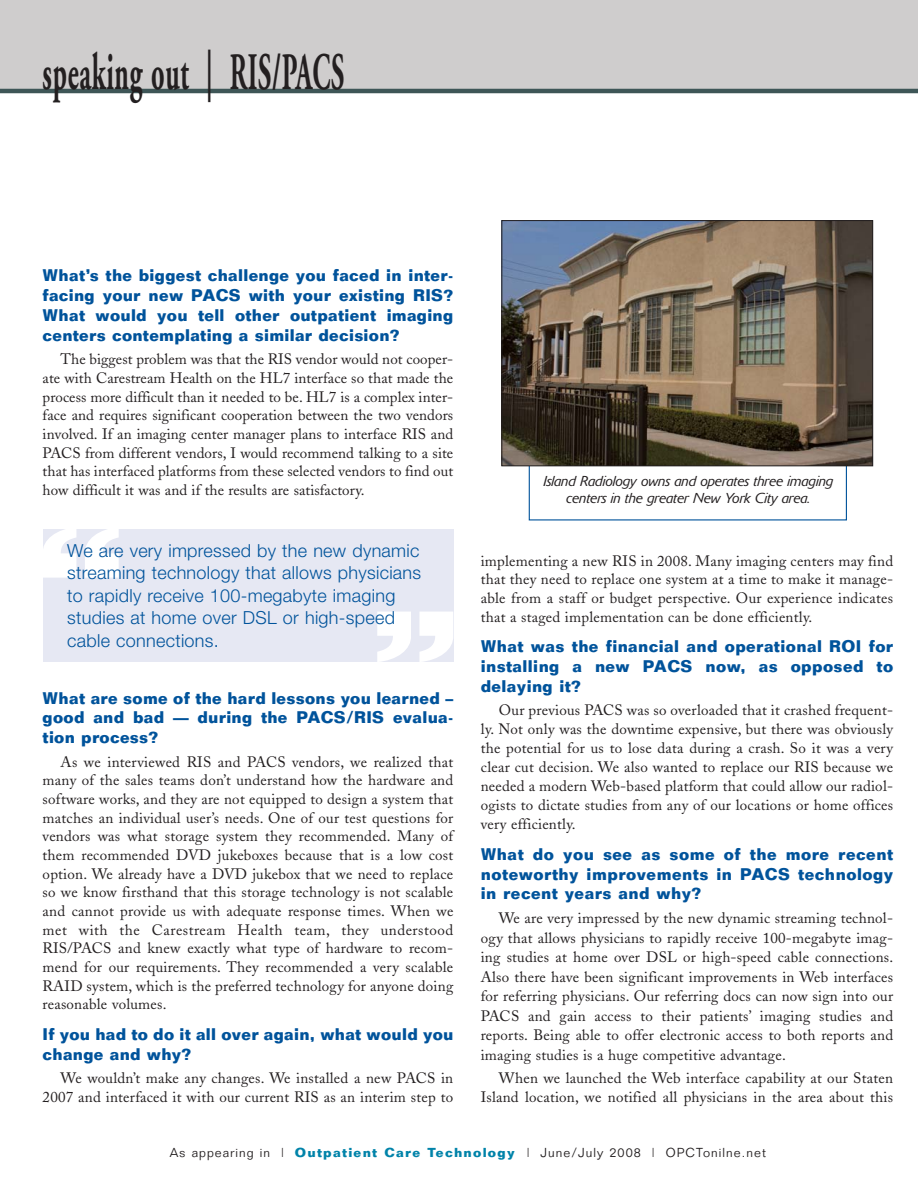
<style>
.page{position:relative;width:918px;height:1188px;background:#fff}
.page>*{position:absolute;margin:0;border:0;box-sizing:border-box;transform-origin:0 0}
.t1{font:52.5px "Adobe Garamond Bold Os F";letter-spacing:.025em;color:#231f20;scale:.5 1}
.t2{font:300 18px/22.5px "Helvetica Neue";letter-spacing:.015em;color:#00539b}
.t3{font:700 16.5px/19.8px "Folio";letter-spacing:.02em;color:#00539b;text-align:justify;scale:.95 1}
.t4{font:15px/18.6px "Adobe Caslon";letter-spacing:.015em;color:#231f20;text-align:justify}
.t5{font:italic 300 14.25px/17.1px "Delta";color:#231f20;text-align:center}
.t6{font:300 12.75px "Folio";letter-spacing:.085em;color:#231f20}
.s1{font-weight:700;color:#0083a9}
</style>
<div class="page">
<div style="left:0;top:0;width:918px;height:92px;background:#cfcdcd"></div>
<hr style="left:0;top:89px;width:918px;height:4px;background:#3e5657">
<div style="left:43px;top:529px;width:410px;height:132px;background:#e6e8f3"></div>
<svg style="left:43px;top:529px;width:76px;height:49px"></svg>
<svg style="left:377px;top:612px;width:77px;height:50px"></svg>
<img style="left:504px;top:222px;width:367px;height:242px">
<div style="left:502px;top:220px;width:371px;height:246px;border:1px solid #231f20"></div>
<h1 class="t1" style="left:43px;top:51px;width:605px">speaking out | RIS/PACS</h1>
<p class="t3" style="left:43px;top:267px;width:434px">What’s the biggest challenge you faced in inter&shy;facing your new PACS with your existing RIS?<br>What would you tell other outpatient imaging centers contemplating a similar decision?</p>
<p class="t4" style="left:43px;top:352px;width:412px;text-indent:18px">The biggest problem was that the RIS vendor would not cooper&shy;ate with Carestream Health on the HL7 interface so that made the process more difficult than it needed to be. HL7 is a complex inter&shy;face and requires significant cooperation between the two vendors involved. If an imaging center manager plans to interface RIS and PACS from different vendors, I would recommend talking to a site that has interfaced platforms from these selected vendors to find out how difficult it was and if the results are satisfactory.</p>
<p class="t2" style="left:67px;top:541px;width:356px">We are very impressed by the new dynamic streaming technology that allows physicians to rapidly receive 100-megabyte imaging studies at home over DSL or high-speed cable connections.</p>
<p class="t3" style="left:43px;top:690px;width:434px">What are some of the hard lessons you learned – good and bad — during the PACS/RIS evalua&shy;tion process?</p>
<p class="t4" style="left:43px;top:754px;width:412px;text-indent:18px">As we interviewed RIS and PACS vendors, we realized that many of the sales teams don’t understand how the hardware and software works, and they are not equipped to design a system that matches an individual user’s needs. One of our test questions for vendors was what storage system they recommended. Many of them recommended DVD jukeboxes because that is a low cost option. We already have a DVD jukebox that we need to replace so we know firsthand that this storage technology is not scalable and cannot provide us with adequate response times. When we met with the Carestream Health team, they understood RIS/PACS and knew exactly what type of hardware to recom&shy;mend for our requirements. They recommended a very scalable RAID system, which is the preferred technology for anyone doing reasonable volumes.</p>
<p class="t3" style="left:43px;top:1026px;width:434px">If you had to do it all over again, what would you change and why?</p>
<p class="t4" style="left:43px;top:1071px;width:412px;text-align:right">We wouldn’t make any changes. We installed a new PACS in<br>2007 and interfaced it with our current RIS as an interim step to</p>
<p class="t5" style="left:544px;top:474px;width:291px">Island Radiology owns and operates three imaging centers in the greater New York City area.</p>
<p class="t4" style="left:481px;top:553px;width:414px">implementing a new RIS in 2008. Many imaging centers may find that they need to replace one system at a time to make it manage&shy;able from a staff or budget perspective. Our experience indicates that a staged implementation can be done efficiently.</p>
<p class="t3" style="left:481px;top:638px;width:436px">What was the financial and operational ROI for installing a new PACS now, as opposed to delaying it?</p>
<p class="t4" style="left:481px;top:702px;width:414px;line-height:19px;text-indent:18px">Our previous PACS was so overloaded that it crashed frequent&shy;ly. Not only was the downtime expensive, but there was obviously the potential for us to lose data during a crash. So it was a very clear cut decision. We also wanted to replace our RIS because we needed a modern Web-based platform that could allow our radiol&shy;ogists to dictate studies from any of our locations or home offices very efficiently.</p>
<p class="t3" style="left:481px;top:846px;width:436px">What do you see as some of the more recent noteworthy improvements in PACS technology in recent years and why?</p>
<p class="t4" style="left:481px;top:910px;width:414px;line-height:19.5px;text-indent:18px">We are very impressed by the new dynamic streaming technol&shy;ogy that allows physicians to rapidly receive 100-megabyte imag&shy;ing studies at home over DSL or high-speed cable connections.<br>Also there have been significant improvements in Web interfaces for referring physicians. Our referring docs can now sign into our PACS and gain access to their patients’ imaging studies and reports. Being able to offer electronic access to both reports and imaging studies is a huge competitive advantage.</p>
<p class="t4" style="left:481px;top:1070px;width:414px;text-align:right">When we launched the Web interface capability at our Staten<br>Island location, we notified all physicians in the area about this</p>
<p class="t6" style="left:170px;top:1148px;width:598px">As appearing in | <span class="s1">Outpatient Care Technology</span> | June/July 2008 | OPCTonilne.net</p>
</div>
